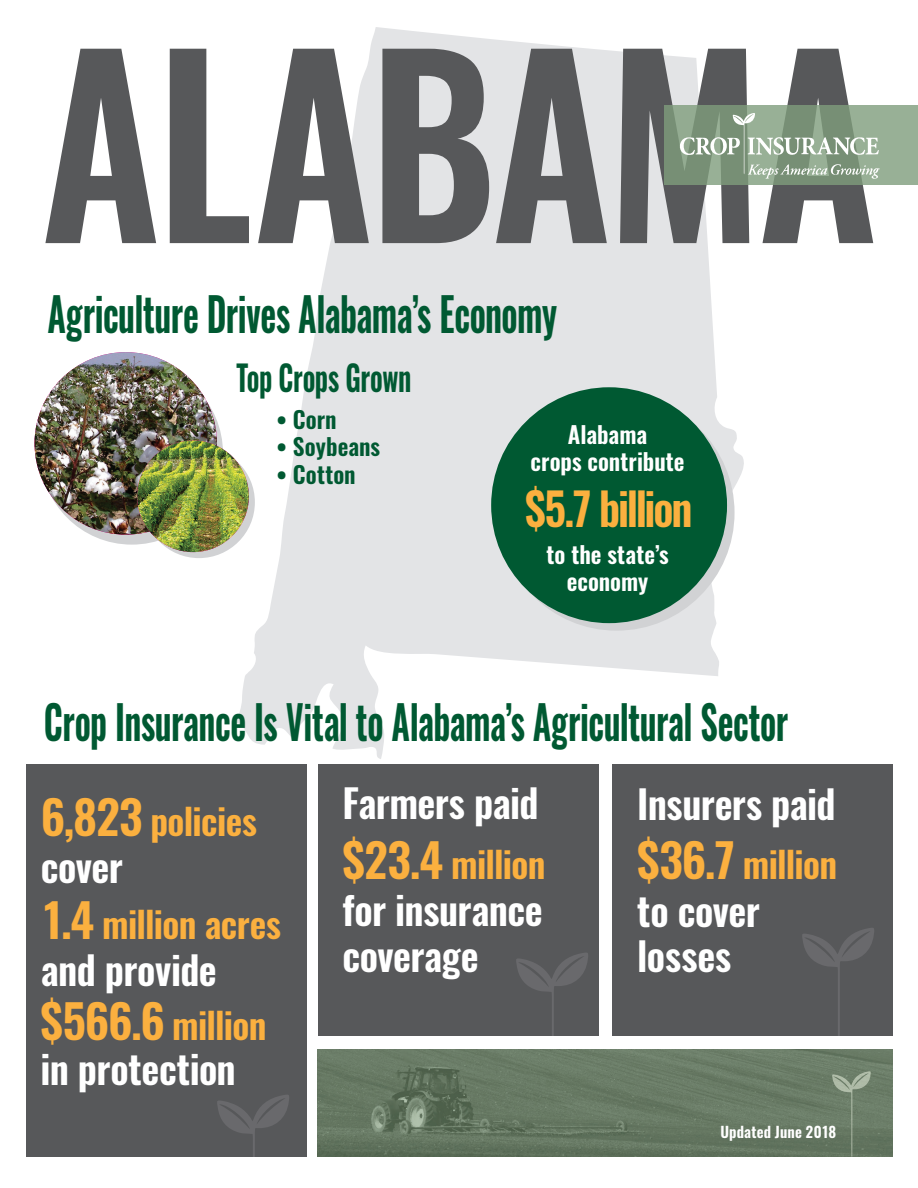
<style>
.page{position:relative;width:918px;height:1188px;background:#fff}
.page>*{position:absolute;margin:0;border:0;box-sizing:border-box;transform-origin:0 0}
.t1{font:600 240px "Oswald";letter-spacing:-.02em;color:#57585a;scale:.93 1}
.t2{font:600 46.5px "Oswald";letter-spacing:-.015em;color:#005932;scale:.74 1}
.t3{font:600 45px "Oswald";letter-spacing:-.05em;color:#fbb03f;scale:.95 1}
.t4{font:600 39px/46.5px "Oswald";letter-spacing:-.015em;color:#fff}
.t5{font:600 36px "Oswald";letter-spacing:-.02em;color:#fbb03f}
.t6{font:600 35.1px "Oswald";letter-spacing:-.015em;color:#005932;scale:.77 1}
.t7{font:600 23.25px/27.9px "Oswald";color:#fff;text-align:center}
.t8{font:600 23.25px "Oswald";letter-spacing:.005em;color:#005932}
.t9{font:600 15px "Oswald";letter-spacing:.005em;color:#fff}
.s1{font-size:46.5px}
</style>
<div class="page">
<img style="left:318px;top:1050px;width:574px;height:107px">
<img style="left:832px;top:1071px;width:39px;height:86px">
<svg style="left:237px;top:27px;width:507px;height:732px;fill:#e3e4e6"></svg>
<div style="left:664px;top:105px;width:254px;height:80px;background:#98b096"></div>
<svg style="left:680px;top:113px;width:200px;height:66px"></svg>
<div style="left:40px;top:362px;width:183px;height:183px;background:#d1d2d4;border-radius:50%"></div>
<img style="left:34px;top:352px;width:183px;height:183px;border-radius:91px">
<div style="left:143px;top:446px;width:112px;height:112px;background:#d1d2d4;border-radius:50%"></div>
<img style="left:137px;top:440px;width:112px;height:112px;border-radius:56px">
<div style="left:499px;top:395px;width:236px;height:236px;background:#d1d2d4;border-radius:50%"></div>
<div style="left:491px;top:387px;width:236px;height:236px;background:#005932;border-radius:50%"></div>
<div style="left:26px;top:765px;width:281px;height:392px;background:#57585a"></div>
<svg style="left:217px;top:1095px;width:72px;height:62px"></svg>
<div style="left:318px;top:765px;width:281px;height:271px;background:#57585a"></div>
<svg style="left:516px;top:953px;width:72px;height:83px"></svg>
<div style="left:612px;top:765px;width:280px;height:271px;background:#57585a"></div>
<svg style="left:802px;top:928px;width:72px;height:108px"></svg>
<h1 class="t1" style="left:41px;top:20px;width:902px">ALABAMA</h1>
<p class="t2" style="left:48px;top:290px;width:690px">Agriculture Drives Alabama’s Economy</p>
<p class="t6" style="left:237px;top:359px;width:229px">Top Crops Grown</p>
<p class="t8" style="left:277px;top:407px;width:62px">• Corn</p>
<p class="t8" style="left:277px;top:435px;width:105px">• Soybeans</p>
<p class="t8" style="left:277px;top:463px;width:81px">• Cotton</p>
<p class="t7" style="left:531px;top:422px;width:156px">Alabama<br>crops contribute</p>
<p class="t3" style="left:525px;top:485px;width:178px">$5.7 billion</p>
<p class="t7" style="left:547px;top:542px;width:124px">to the state’s economy</p>
<p class="t2" style="left:44px;top:697px;width:1007px">Crop Insurance Is Vital to Alabama’s Agricultural Sector</p>
<p class="t5" style="left:41px;top:802px;width:218px"><span class="s1">6,823</span> policies</p>
<p class="t4" style="left:41px;top:846px;width:84px">cover</p>
<p class="t5" style="left:41px;top:906px;width:242px"><span class="s1">1.4</span> million acres</p>
<p class="t4" style="left:41px;top:950px;width:178px">and provide</p>
<p class="t5" style="left:40px;top:1006px;width:228px"><span class="s1">$566.6</span> million</p>
<p class="t4" style="left:41px;top:1049px;width:197px">in protection</p>
<p class="t4" style="left:342px;top:782px;width:198px">Farmers paid</p>
<p class="t5" style="left:342px;top:846px;width:204px"><span class="s1">$23.4</span> million</p>
<p class="t4" style="left:342px;top:889px;width:202px">for insurance coverage</p>
<p class="t4" style="left:637px;top:784px;width:200px">Insurers paid</p>
<p class="t5" style="left:637px;top:846px;width:201px"><span class="s1">$36.7</span> million</p>
<p class="t4" style="left:637px;top:891px;width:124px;line-height:45.5px">to cover losses</p>
<p class="t9" style="left:721px;top:1124px;width:117px">Updated June 2018</p>
</div>
